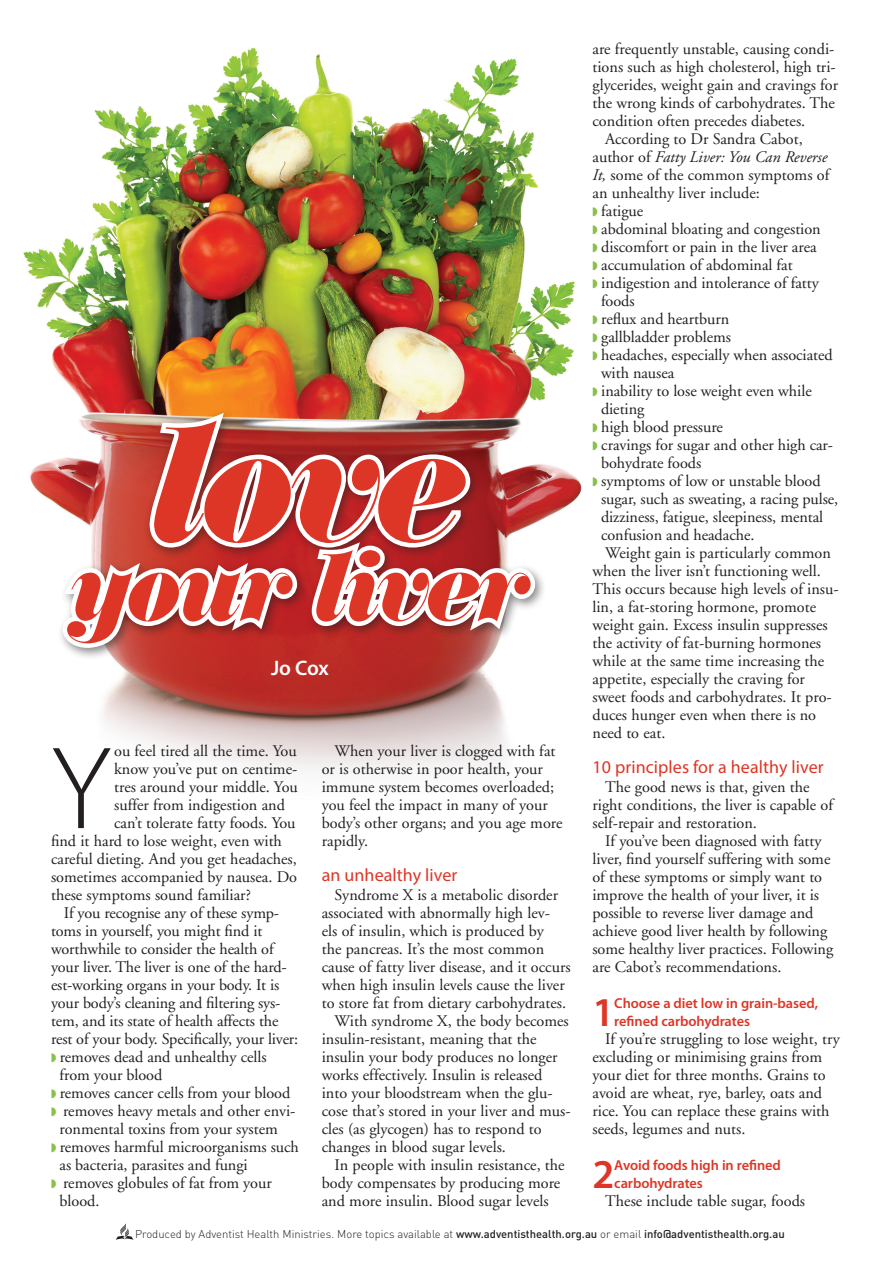
<style>
.page{position:relative;width:893px;height:1263px;background:#fff}
.page>*{position:absolute;margin:0;border:0;box-sizing:border-box;transform-origin:0 0}
.ArticleTitle-Bold{font:italic 800 180px "Annlie EF";color:#dd3626}
.Article-DropCap{font:300 118.5px "Myriad Pro";color:#231f20}
.ArticleTitle-Bold-2{font:italic 800 105px "Annlie EF";letter-spacing:-.03em;color:#dd3626}
.Article-SubHead_2{font:600 41.1px "Myriad Pro";color:#dd3626}
.Article-PreBlurb{font:600 21px "Myriad Pro";color:#fff}
.Article-SubHead_1{font:18px "Myriad Pro";letter-spacing:.005em;color:#dd3626}
.Article-BodyText{font:16.2px/18px "Adobe Garamond";color:#231f20}
.Article-BulletPointe{font:16.2px/18px "Adobe Garamond";letter-spacing:-.005em;color:#231f20}
.Article-DropCap-2{font:16.2px "Adobe Garamond";color:#231f20}
.Article-SubHead_2-2{font:600 14.4px/18px "Myriad Pro";letter-spacing:-.005em;color:#dd3626}
.t1{font:300 11.25px "DIN";color:#231f20}
.s1{font-style:italic}
.s2{color:#89bf4b}
.s3{font-weight:500}
</style>
<div class="page">
<img style="left:23px;top:47px;width:559px;height:725px">
<div style="left:57px;top:408px;width:490px;height:252px;background:#231f20;opacity:.55"></div>
<img style="left:34px;top:405px;width:531px;height:247px">
<svg style="left:116px;top:1223px;width:17px;height:16px"></svg>
<p class="Article-BodyText" style="left:592px;top:40px;width:247px">are frequently unstable, causing condi&shy;tions such as high cholesterol, high tri&shy;glycerides, weight gain and cravings for the wrong kinds of carbohydrates. The condition often precedes diabetes.</p>
<p class="Article-BodyText" style="left:592px;top:130px;width:238px;text-indent:13px">According to Dr Sandra Cabot, author of <span class="s1">Fatty Liver: You Can Reverse<br>It,</span> some of the common symptoms of an unhealthy liver include:</p>
<p class="Article-BulletPointe" style="left:592px;top:202px;width:52px"><span class="s2">◗</span> fatigue</p>
<p class="Article-BulletPointe" style="left:592px;top:220px;width:230px"><span class="s2">◗</span> abdominal bloating and congestion</p>
<p class="Article-BulletPointe" style="left:592px;top:238px;width:226px"><span class="s2">◗</span> discomfort or pain in the liver area</p>
<p class="Article-BulletPointe" style="left:592px;top:256px;width:202px"><span class="s2">◗</span> accumulation of abdominal fat</p>
<p class="Article-BulletPointe" style="left:601px;top:274px;width:219px;text-indent:-9px"><span class="s2">◗</span> indigestion and intolerance of fatty foods</p>
<p class="Article-BulletPointe" style="left:592px;top:310px;width:138px"><span class="s2">◗</span> reflux and heartburn</p>
<p class="Article-BulletPointe" style="left:592px;top:328px;width:140px"><span class="s2">◗</span> gallbladder problems</p>
<p class="Article-BulletPointe" style="left:601px;top:346px;width:233px;text-indent:-9px"><span class="s2">◗</span> headaches, especially when associated with nausea</p>
<p class="Article-BulletPointe" style="left:601px;top:382px;width:212px;text-indent:-9px"><span class="s2">◗</span> inability to lose weight even while dieting</p>
<p class="Article-BulletPointe" style="left:592px;top:418px;width:132px"><span class="s2">◗</span> high blood pressure</p>
<p class="Article-BulletPointe" style="left:601px;top:436px;width:234px;text-indent:-9px"><span class="s2">◗</span> cravings for sugar and other high car&shy;bohydrate foods</p>
<p class="Article-BulletPointe" style="left:601px;top:472px;width:239px;text-indent:-9px"><span class="s2">◗</span> symptoms of low or unstable blood sugar, such as sweating, a racing pulse, dizziness, fatigue, sleepiness, mental confusion and headache.</p>
<p class="Article-BodyText" style="left:592px;top:544px;width:248px;text-indent:13px">Weight gain is particularly common when the liver isn’t functioning well.<br>This occurs because high levels of insu&shy;lin, a fat-storing hormone, promote weight gain. Excess insulin suppresses the activity of fat-burning hormones while at the same time increasing the appetite, especially the craving for sweet foods and carbohydrates. It pro&shy;duces hunger even when there is no need to eat.</p>
<p class="Article-SubHead_1" style="left:592px;top:755px;width:233px">10 principles for a healthy liver</p>
<p class="Article-BodyText" style="left:592px;top:778px;width:242px;text-indent:13px">The good news is that, given the right conditions, the liver is capable of self-repair and restoration.</p>
<p class="Article-BodyText" style="left:592px;top:832px;width:242px;text-indent:13px">If you’ve been diagnosed with fatty liver, find yourself suffering with some of these symptoms or simply want to improve the health of your liver, it is possible to reverse liver damage and achieve good liver health by following some healthy liver practices. Following are Cabot’s recommendations.</p>
<p class="Article-SubHead_2" style="left:592px;top:989px;width:24px">1</p>
<p class="Article-SubHead_2-2" style="left:614px;top:994px;width:205px">Choose a diet low in grain-based, refined carbohydrates</p>
<p class="Article-BodyText" style="left:592px;top:1030px;width:249px;text-indent:13px">If you’re struggling to lose weight, try excluding or minimising grains from your diet for three months. Grains to avoid are wheat, rye, barley, oats and rice. You can replace these grains with seeds, legumes and nuts.</p>
<p class="Article-SubHead_2" style="left:592px;top:1151px;width:24px">2</p>
<p class="Article-SubHead_2-2" style="left:614px;top:1156px;width:168px">Avoid foods high in refined carbohydrates</p>
<p class="Article-BodyText" style="left:605px;top:1192px;width:201px">These include table sugar, foods</p>
<p class="t1" style="left:135px;top:1226px;width:651px">Produced by Adventist Health Ministries. More topics available at <span class="s3">www.adventisthealth.org.au</span> or email <span class="s3">info@adventisthealth.org.au</span></p>
<p class="ArticleTitle-Bold" style="left:149px;top:376px;width:318px">love</p>
<p class="ArticleTitle-Bold-2" style="left:69px;top:524px;width:461px">your liver</p>
<p class="Article-PreBlurb" style="left:271px;top:656px;width:59px">Jo Cox</p>
<p class="Article-DropCap" style="left:51px;top:723px;width:61px">Y</p>
<p class="Article-DropCap-2" style="left:114px;top:742px;width:184px">ou feel tired all the time. You</p>
<p class="Article-BodyText" style="left:322px;top:742px;width:242px;text-indent:13px">When your liver is clogged with fat or is otherwise in poor health, your immune system becomes overloaded; you feel the impact in many of your body’s other organs; and you age more rapidly.</p>
<p class="Article-SubHead_1" style="left:322px;top:863px;width:137px">an unhealthy liver</p>
<p class="Article-BodyText" style="left:322px;top:886px;width:250px;text-indent:13px">Syndrome X is a metabolic disorder associated with abnormally high lev-<br>els of insulin, which is produced by<br>the pancreas. It’s the most common cause of fatty liver disease, and it occurs when high insulin levels cause the liver to store fat from dietary carbohydrates.</p>
<p class="Article-BodyText" style="left:322px;top:1012px;width:250px;text-indent:13px">With syndrome X, the body becomes insulin-resistant, meaning that the insulin your body produces no longer works effectively. Insulin is released into your bloodstream when the glu&shy;cose that’s stored in your liver and mus&shy;cles (as glycogen) has to respond to changes in blood sugar levels.</p>
<p class="Article-BodyText" style="left:322px;top:1156px;width:244px;text-indent:13px">In people with insulin resistance, the body compensates by producing more and more insulin. Blood sugar levels</p>
<p class="Article-DropCap-2" style="left:114px;top:760px;width:185px">know you’ve put on centime-</p>
<p class="Article-DropCap-2" style="left:114px;top:778px;width:185px">tres around your middle. You</p>
<p class="Article-DropCap-2" style="left:114px;top:796px;width:172px">suffer from indigestion and</p>
<p class="Article-DropCap-2" style="left:114px;top:814px;width:183px">can’t tolerate fatty foods. You</p>
<p class="Article-DropCap-2" style="left:51px;top:832px;width:232px">find it hard to lose weight, even with</p>
<p class="Article-DropCap-2" style="left:51px;top:850px;width:247px">careful dieting. And you get headaches,</p>
<p class="Article-DropCap-2" style="left:51px;top:868px;width:248px">sometimes accompanied by nausea. Do</p>
<p class="Article-DropCap-2" style="left:51px;top:886px;width:201px">these symptoms sound familiar?</p>
<p class="Article-BodyText" style="left:51px;top:904px;width:249px;text-indent:13px">If you recognise any of these symp&shy;toms in yourself, you might find it worthwhile to consider the health of your liver. The liver is one of the hard&shy;est-working organs in your body. It is your body’s cleaning and filtering sys&shy;tem, and its state of health affects the rest of your body. Specifically, your liver:</p>
<p class="Article-BulletPointe" style="left:60px;top:1048px;width:209px;text-indent:-9px"><span class="s2">◗</span> removes dead and unhealthy cells from your blood</p>
<p class="Article-BulletPointe" style="left:51px;top:1084px;width:241px"><span class="s2">◗</span> removes cancer cells from your blood</p>
<p class="Article-BulletPointe" style="left:51px;top:1102px;width:246px;text-align:center"><span class="s2">◗</span> removes heavy metals and other envi&shy;ronmental toxins from your system</p>
<p class="Article-BulletPointe" style="left:60px;top:1138px;width:241px;text-indent:-9px"><span class="s2">◗</span> removes harmful microorganisms such as bacteria, parasites and fungi</p>
<p class="Article-BulletPointe" style="left:60px;top:1174px;width:214px;text-indent:-9px"><span class="s2">◗</span> removes globules of fat from your blood.</p>
</div>
